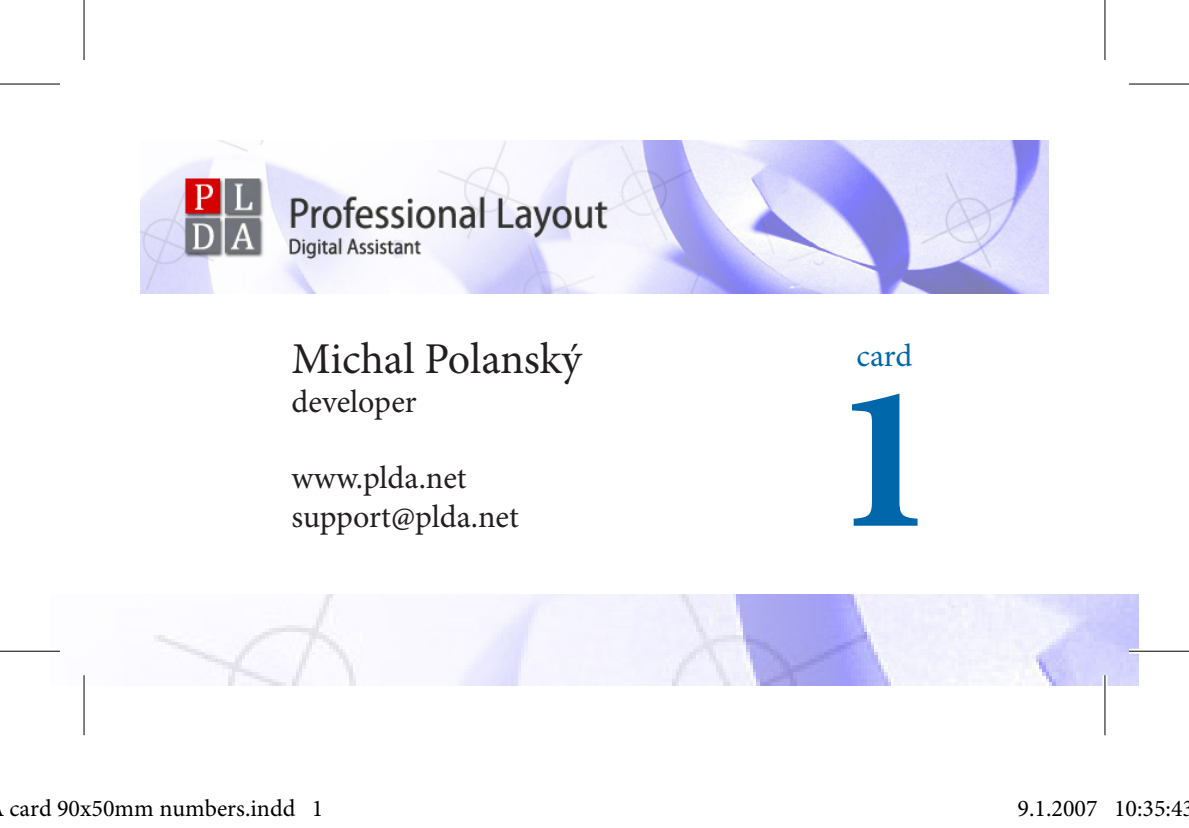
<style>
.page{position:relative;width:1189px;height:828px;background:#fff}
.page>*{position:absolute;margin:0;border:0;box-sizing:border-box;transform-origin:0 0}
.t1{font:700 208px "Minion Pro";color:#0067aa}
.t2{font:44px "Minion Pro";letter-spacing:-.005em;color:#231f20}
.t3{font:32px/38.4px "Minion Pro";color:#231f20}
.t4{font:32px "Minion Pro";color:#0067aa}
.t5{font:24px "Minion Pro";color:#000}
</style>
<div class="page">
<img style="left:141px;top:141px;width:907px;height:152px">
<img style="left:154px;top:594px;width:984px;height:91px">
<div style="left:1128px;top:648px;width:60px;height:5px;background:#fff"></div>
<svg style="left:1105px;top:0;width:1px;height:60px"></svg>
<svg style="left:1102px;top:675px;width:5px;height:60px"></svg>
<hr style="left:0;top:83px;width:60px;height:2px;background:#000">
<hr style="left:1128px;top:83px;width:60px;height:2px;background:#000">
<hr style="left:0;top:650px;width:60px;height:2px;background:#000">
<hr style="left:1128px;top:650px;width:60px;height:2px;background:#000">
<hr style="left:83px;top:0;width:2px;height:60px;background:#000">
<hr style="left:83px;top:675px;width:2px;height:60px;background:#000">
<hr style="left:1104px;top:0;width:1px;height:60px;background:#000">
<hr style="left:1104px;top:675px;width:1px;height:60px;background:#000">
<div style="left:69px;top:800px;width:11px;height:17px;border:2px solid #fff;border-radius:50%"></div>
<div style="left:71px;top:800px;width:7px;height:16px;border:2px solid #fff;border-radius:50%"></div>
<div style="left:103px;top:800px;width:11px;height:17px;border:2px solid #fff;border-radius:50%"></div>
<div style="left:105px;top:800px;width:7px;height:16px;border:2px solid #fff;border-radius:50%"></div>
<div style="left:1063px;top:800px;width:11px;height:17px;border:2px solid #fff;border-radius:50%"></div>
<div style="left:1065px;top:800px;width:7px;height:16px;border:2px solid #fff;border-radius:50%"></div>
<div style="left:1074px;top:800px;width:12px;height:17px;border:2px solid #fff;border-radius:50%"></div>
<div style="left:1076px;top:800px;width:7px;height:16px;border:2px solid #fff;border-radius:50%"></div>
<div style="left:1125px;top:800px;width:12px;height:17px;border:2px solid #fff;border-radius:50%"></div>
<div style="left:1127px;top:800px;width:7px;height:16px;border:2px solid #fff;border-radius:50%"></div>
<p class="t2" style="left:291px;top:333px;width:292px">Michal Polanský</p>
<p class="t3" style="left:291px;top:383px;width:127px">developer</p>
<p class="t3" style="left:291px;top:460px;width:229px">www.plda.net support@plda.net</p>
<p class="t4" style="left:856px;top:336px;width:57px">card</p>
<p class="t1" style="left:832px;top:335px;width:105px">1</p>
<p class="t5" style="left:9px;top:794px;width:315px">card 90x50mm numbers.indd 1</p>
<p class="t5" style="left:1017px;top:794px;width:178px">9.1.2007 10:35:43</p>
</div>
